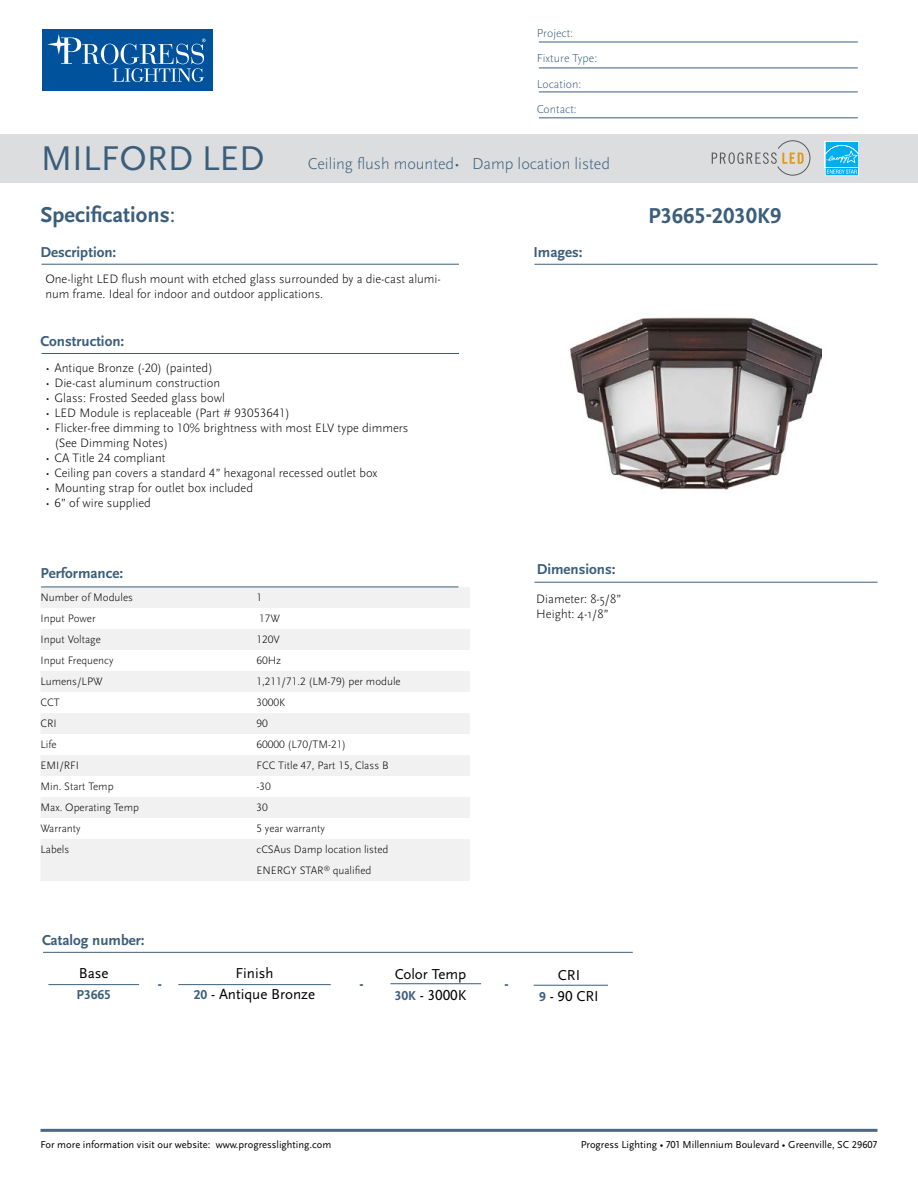
<style>
.page{position:relative;width:918px;height:1188px;background:#fff}
.page>*{position:absolute;margin:0;border:0;box-sizing:border-box;transform-origin:0 0}
.t1{font:700 22.5px "Scala Sans Pro";color:#3b5e7b}
.t2{font:300 16.5px "Scala Sans Pro";color:#3b5e7b}
.t3{font:700 15px "Scala Sans Pro";color:#3b5e7b}
.t4{font:15px/21px "Scala Sans Pro";color:#000;text-align:center}
.t5{font:700 13.5px "Scala Sans Pro";color:#3b5e7b}
.t6{font:300 12.75px/15px "Scala Sans Pro";color:#000}
.t7{font:300 12px/25.5px "Scala Sans Pro";color:#3b5e7b}
.t8{font:300 11.25px/21px "Scala Sans Pro";color:#000}
.t9{font:10.5px "Scala Sans Pro";color:#000}
.s1{font-weight:400;font-size:35.85px}
.s2{font-weight:400}
.s3{font-weight:700;font-size:13.5px;color:#3b5e7b}
</style>
<div class="page">
<div style="left:42px;top:30px;width:170px;height:61px;background:#00529c"></div>
<svg style="left:101px;top:44px;width:18px;height:20px"></svg>
<div style="left:104px;top:44px;width:11px;height:20px;background:#00529c;border-radius:50%"></div>
<svg style="left:47px;top:34px;width:53px;height:30px"></svg>
<svg style="left:113px;top:39px;width:93px;height:43px"></svg>
<hr style="left:40px;top:1129px;width:838px;height:3px;background:#4c6884">
<hr style="left:539px;top:42px;width:319px;height:1px;background:#3b5e7b">
<hr style="left:539px;top:68px;width:319px;height:1px;background:#3b5e7b">
<hr style="left:539px;top:92px;width:319px;height:1px;background:#3b5e7b">
<hr style="left:539px;top:118px;width:319px;height:1px;background:#3b5e7b">
<hr style="left:534px;top:264px;width:344px;height:1px;background:#3b5e7b">
<hr style="left:42px;top:264px;width:417px;height:1px;background:#3b5e7b">
<hr style="left:43px;top:952px;width:590px;height:1px;background:#3b5e7b">
<hr style="left:42px;top:353px;width:417px;height:1px;background:#3b5e7b">
<div style="left:0;top:134px;width:918px;height:49px;background:#dcddde"></div>
<img style="left:570px;top:317px;width:252px;height:173px">
<svg style="left:712px;top:141px;width:98px;height:34px"></svg>
<hr style="left:534px;top:582px;width:343px;height:1px;background:#3b5e7b">
<div style="left:40px;top:587px;width:430px;height:21px;background:#f1f1f2"></div>
<div style="left:40px;top:629px;width:430px;height:21px;background:#f1f1f2"></div>
<div style="left:40px;top:671px;width:430px;height:21px;background:#f1f1f2"></div>
<div style="left:40px;top:713px;width:430px;height:21px;background:#f1f1f2"></div>
<div style="left:40px;top:755px;width:430px;height:21px;background:#f1f1f2"></div>
<div style="left:40px;top:797px;width:430px;height:21px;background:#f1f1f2"></div>
<div style="left:40px;top:839px;width:430px;height:21px;background:#f1f1f2"></div>
<div style="left:40px;top:860px;width:430px;height:21px;background:#f1f1f2"></div>
<hr style="left:41px;top:587px;width:417px;height:1px;background:#3b5e7b">
<hr style="left:178px;top:984px;width:153px;height:1px;background:#3b5e7b">
<hr style="left:48px;top:984px;width:91px;height:1px;background:#3b5e7b">
<hr style="left:390px;top:983px;width:91px;height:1px;background:#3b5e7b">
<hr style="left:534px;top:985px;width:74px;height:1px;background:#3b5e7b">
<div style="left:825px;top:141px;width:34px;height:27px;background:#f2fafe"></div>
<svg style="left:825px;top:142px;width:34px;height:34px"></svg>
<p class="t7" style="left:537px;top:20px;width:62px">Project:<br>Fixture Type:<br>Location:<br>Contact:</p>
<p class="t2" style="left:41px;top:154px;width:571px"><span class="s1">MILFORD LED</span> Ceiling flush mounted• Damp location listed</p>
<h1 class="t1" style="left:40px;top:202px;width:136px">Specifications<span class="s2">:</span></h1>
<p class="t3" style="left:40px;top:243px;width:77px">Description:</p>
<p class="t6" style="left:45px;top:271px;width:397px">One-light LED flush mount with etched glass surrounded by a die-cast alumi&shy;num frame. Ideal for indoor and outdoor applications.</p>
<p class="t3" style="left:40px;top:332px;width:85px">Construction:</p>
<p class="t6" style="left:45px;top:361px;width:169px">• Antique Bronze (-20) (painted)</p>
<p class="t6" style="left:45px;top:376px;width:176px">• Die-cast aluminum construction</p>
<p class="t6" style="left:45px;top:391px;width:181px">• Glass: Frosted Seeded glass bowl</p>
<p class="t6" style="left:45px;top:406px;width:246px">• LED Module is replaceable (Part # 93053641)</p>
<p class="t6" style="left:54px;top:421px;width:356px;text-indent:-9px">• Flicker-free dimming to 10% brightness with most ELV type dimmers (See Dimming Notes)</p>
<p class="t6" style="left:45px;top:451px;width:122px">• CA Title 24 compliant</p>
<p class="t6" style="left:45px;top:466px;width:334px">• Ceiling pan covers a standard 4” hexagonal recessed outlet box</p>
<p class="t6" style="left:45px;top:481px;width:209px">• Mounting strap for outlet box included</p>
<p class="t6" style="left:45px;top:496px;width:107px">• 6” of wire supplied</p>
<p class="t3" style="left:40px;top:564px;width:84px">Performance:</p>
<p class="t8" style="left:40px;top:587px;width:94px">Number of Modules</p>
<p class="t8" style="left:256px;top:587px;width:7px">1</p>
<p class="t8" style="left:40px;top:608px;width:57px">Input Power</p>
<p class="t8" style="left:259px;top:608px;width:22px">17W</p>
<p class="t8" style="left:40px;top:629px;width:62px">Input Voltage</p>
<p class="t8" style="left:256px;top:629px;width:25px">120V</p>
<p class="t8" style="left:40px;top:650px;width:74px">Input Frequency</p>
<p class="t8" style="left:256px;top:650px;width:26px">60Hz</p>
<p class="t8" style="left:40px;top:671px;width:64px">Lumens/LPW</p>
<p class="t8" style="left:256px;top:671px;width:146px">1,211/71.2 (LM-79) per module</p>
<p class="t8" style="left:40px;top:692px;width:21px">CCT</p>
<p class="t8" style="left:256px;top:692px;width:30px">3000K</p>
<p class="t8" style="left:40px;top:713px;width:18px">CRI</p>
<p class="t8" style="left:256px;top:713px;width:13px">90</p>
<p class="t8" style="left:40px;top:734px;width:18px">Life</p>
<p class="t8" style="left:256px;top:734px;width:91px">60000 (L70/TM-21)</p>
<p class="t8" style="left:40px;top:755px;width:40px">EMI/RFI</p>
<p class="t8" style="left:256px;top:755px;width:134px">FCC Title 47, Part 15, Class B</p>
<p class="t8" style="left:40px;top:776px;width:75px">Min. Start Temp</p>
<p class="t8" style="left:256px;top:776px;width:16px">-30</p>
<p class="t8" style="left:40px;top:797px;width:100px">Max. Operating Temp</p>
<p class="t8" style="left:256px;top:797px;width:13px">30</p>
<p class="t8" style="left:40px;top:818px;width:42px">Warranty</p>
<p class="t8" style="left:256px;top:818px;width:70px">5 year warranty</p>
<p class="t8" style="left:40px;top:839px;width:30px">Labels</p>
<p class="t8" style="left:256px;top:839px;width:133px">cCSAus Damp location listed<br>ENERGY STAR<sup>®</sup> qualified</p>
<p class="t3" style="left:42px;top:931px;width:104px">Catalog number:</p>
<p class="t3" style="left:533px;top:243px;width:51px">Images:</p>
<p class="t3" style="left:537px;top:561px;width:80px">Dimensions:</p>
<p class="t6" style="left:536px;top:592px;width:87px">Diameter: 8-5/8”<br>Height: 4-1/8”</p>
<p class="t4" style="left:79px;top:963px;width:31px">Base</p>
<p class="t5" style="left:76px;top:987px;width:36px">P3665</p>
<p class="t3" style="left:158px;top:976px;width:6px">-</p>
<p class="t4" style="left:194px;top:963px;width:123px">Finish<br><span class="s3">20</span> - Antique Bronze</p>
<p class="t4" style="left:395px;top:963px;width:73px;text-align:left">Color Temp<br><span class="s3">30K</span> - 3000K</p>
<p class="t4" style="left:539px;top:965px;width:61px">CRI<br><span class="s3">9</span> - 90 CRI</p>
<p class="t3" style="left:360px;top:976px;width:6px">-</p>
<p class="t3" style="left:505px;top:976px;width:6px">-</p>
<h1 class="t1" style="left:648px;top:202px;width:135px">P3665-2030K9</h1>
<p class="t9" style="left:40px;top:1139px;width:292px">For more information visit our website: www.progresslighting.com</p>
<p class="t9" style="left:581px;top:1138px;width:298px">Progress Lighting • 701 Millennium Boulevard • Greenville, SC 29607</p>
</div>
